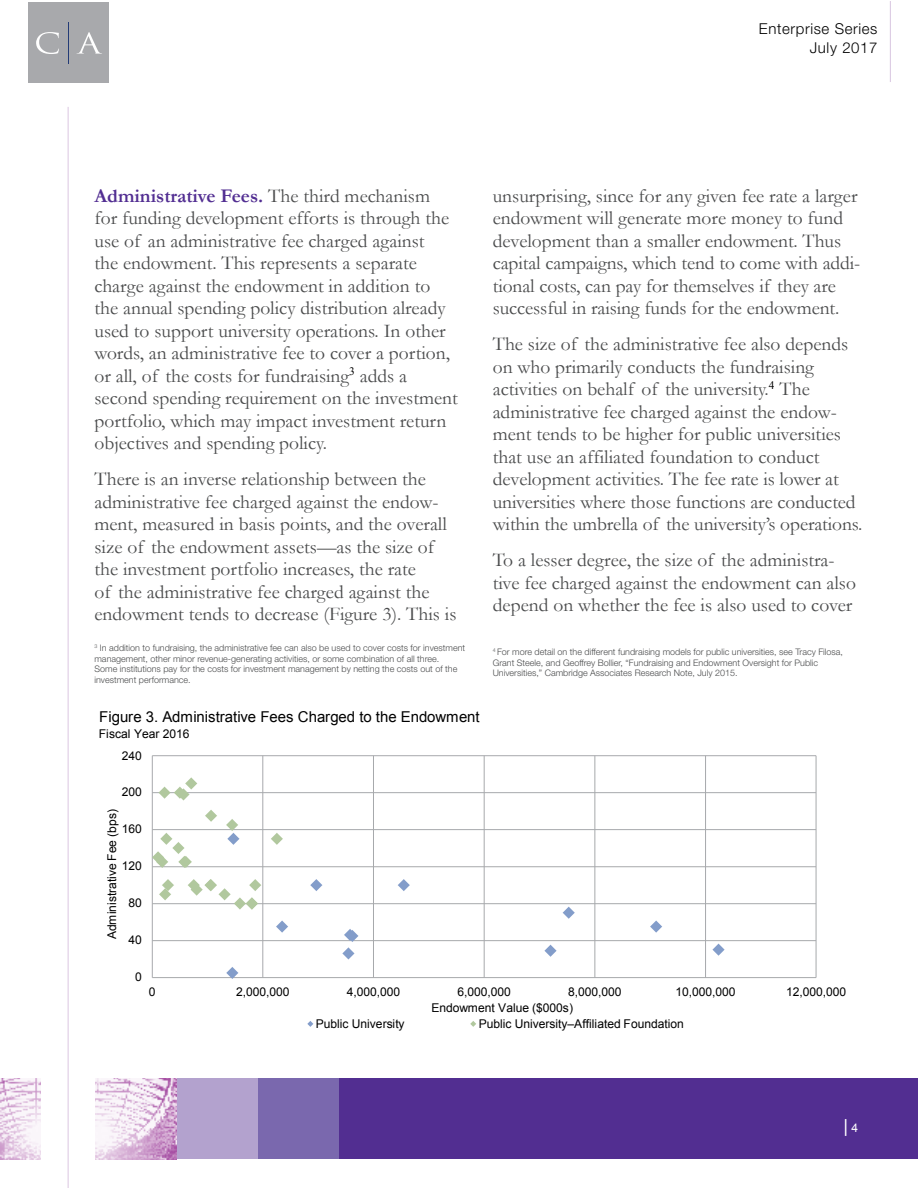
<style>
.page{position:relative;width:918px;height:1188px;background:#fff}
.page>*{position:absolute;margin:0;border:0;box-sizing:border-box;transform-origin:0 0}
.t1{font:19.5px/22.5px "Garamond";color:#4a4b4c}
.t2{font:18px "Arial";color:#fff}
.t3{font:15px "Arial";color:#000}
.t4{font:300 15px/19.5px "Helvetica Neue LT Std";letter-spacing:.04em;color:#000;text-align:right}
.t5{font:12.15px "Arial";letter-spacing:-.005em;color:#000}
.t6{font:300 9px/10.5px "Helvetica Neue LT Std";color:#4a4b4c}
.s1{font-weight:700;color:#522e92}
.s2{font-size:12px}
</style>
<div class="page">
<img style="left:0;top:1078px;width:41px;height:81px">
<img style="left:96px;top:1078px;width:80px;height:81px">
<div style="left:177px;top:1078px;width:81px;height:81px;background:#b3a2ce"></div>
<hr style="left:68px;top:107px;width:1px;height:1081px;background:#dfcce4">
<div style="left:28px;top:2px;width:81px;height:81px;background:#a8a9ac"></div>
<hr style="left:68px;top:22px;width:1px;height:42px;background:#233b76">
<svg style="left:36px;top:32px;width:66px;height:22px"></svg>
<div style="left:339px;top:1078px;width:579px;height:81px;background:#522e91"></div>
<div style="left:258px;top:1078px;width:81px;height:81px;background:#7a68ae"></div>
<hr style="left:890px;top:1px;width:1px;height:81px;background:#ddcce4">
<hr style="left:152px;top:977px;width:664px;height:1px;background:#a7a9ac">
<hr style="left:152px;top:940px;width:664px;height:1px;background:#a7a9ac">
<hr style="left:152px;top:903px;width:664px;height:1px;background:#a7a9ac">
<hr style="left:152px;top:866px;width:664px;height:1px;background:#a7a9ac">
<hr style="left:152px;top:829px;width:664px;height:1px;background:#a7a9ac">
<hr style="left:152px;top:792px;width:664px;height:1px;background:#a7a9ac">
<hr style="left:152px;top:755px;width:664px;height:1px;background:#a7a9ac">
<hr style="left:152px;top:756px;width:1px;height:222px;background:#a7a9ac">
<hr style="left:263px;top:756px;width:1px;height:222px;background:#a7a9ac">
<hr style="left:373px;top:756px;width:1px;height:222px;background:#a7a9ac">
<hr style="left:484px;top:756px;width:1px;height:222px;background:#a7a9ac">
<hr style="left:595px;top:756px;width:1px;height:222px;background:#a7a9ac">
<hr style="left:705px;top:756px;width:1px;height:222px;background:#a7a9ac">
<hr style="left:816px;top:756px;width:1px;height:222px;background:#a7a9ac">
<svg style="left:276px;top:920px;width:12px;height:13px"></svg>
<svg style="left:398px;top:879px;width:12px;height:12px"></svg>
<svg style="left:650px;top:920px;width:12px;height:13px"></svg>
<svg style="left:226px;top:967px;width:12px;height:12px"></svg>
<svg style="left:712px;top:944px;width:13px;height:12px"></svg>
<svg style="left:342px;top:929px;width:17px;height:31px"></svg>
<svg style="left:544px;top:945px;width:13px;height:12px"></svg>
<svg style="left:563px;top:907px;width:12px;height:12px"></svg>
<svg style="left:310px;top:879px;width:12px;height:12px"></svg>
<svg style="left:271px;top:833px;width:12px;height:12px"></svg>
<svg style="left:159px;top:879px;width:15px;height:21px"></svg>
<svg style="left:226px;top:819px;width:14px;height:26px"></svg>
<svg style="left:158px;top:777px;width:39px;height:24px"></svg>
<svg style="left:205px;top:810px;width:12px;height:12px"></svg>
<svg style="left:152px;top:833px;width:40px;height:35px"></svg>
<svg style="left:188px;top:879px;width:73px;height:31px"></svg>
<svg style="left:307px;top:1021px;width:6px;height:6px"></svg>
<svg style="left:470px;top:1021px;width:6px;height:6px"></svg>
<p class="t4" style="left:759px;top:18px;width:120px">Enterprise Series<br>July 2017</p>
<p class="t1" style="left:94px;top:184px;width:365px"><span class="s1">Administrative Fees.</span> The third mechanism<br>for funding development efforts is through the use of an administrative fee charged against<br>the endowment. This represents a separate charge against the endowment in addition to the annual spending policy distribution already used to support university operations. In other words, an administrative fee to cover a portion, or all, of the costs for fundraising<sup>3</sup> adds a second spending requirement on the investment portfolio, which may impact investment return objectives and spending policy.</p>
<p class="t1" style="left:94px;top:467px;width:363px">There is an inverse relationship between the administrative fee charged against the endow&shy;ment, measured in basis points, and the overall size of the endowment assets—as the size of the investment portfolio increases, the rate<br>of the administrative fee charged against the endowment tends to decrease (Figure 3). This is</p>
<p class="t6" style="left:94px;top:642px;width:372px"><sup>3</sup> In addition to fundraising, the administrative fee can also be used to cover costs for investment management, other minor revenue-generating activities, or some combination of all three.<br>Some institutions pay for the costs for investment management by netting the costs out of the investment performance.</p>
<p class="t3" style="left:99px;top:707px;width:382px">Figure 3. Administrative Fees Charged to the Endowment</p>
<p class="t5" style="left:99px;top:726px;width:92px">Fiscal Year 2016</p>
<p class="t5" style="left:122px;top:747px;width:22px">240</p>
<p class="t5" style="left:122px;top:784px;width:22px">200</p>
<p class="t5" style="left:104px;top:939px;width:132px;rotate:-90deg">Administrative Fee (bps)</p>
<p class="t5" style="left:122px;top:821px;width:22px">160</p>
<p class="t5" style="left:122px;top:858px;width:22px">120</p>
<p class="t5" style="left:129px;top:895px;width:15px">80</p>
<p class="t5" style="left:129px;top:932px;width:15px">40</p>
<p class="t5" style="left:135px;top:969px;width:8px">0</p>
<p class="t1" style="left:493px;top:184px;width:369px">unsurprising, since for any given fee rate a larger endowment will generate more money to fund development than a smaller endowment. Thus capital campaigns, which tend to come with addi&shy;tional costs, can pay for themselves if they are successful in raising funds for the endowment.</p>
<p class="t1" style="left:493px;top:332px;width:371px">The size of the administrative fee also depends on who primarily conducts the fundraising activities on behalf of the university.<sup>4</sup> The administrative fee charged against the endow&shy;ment tends to be higher for public universities that use an affiliated foundation to conduct development activities. The fee rate is lower at universities where those functions are conducted within the umbrella of the university’s operations.</p>
<p class="t1" style="left:493px;top:548px;width:365px">To a lesser degree, the size of the administra&shy;tive fee charged against the endowment can also depend on whether the fee is also used to cover</p>
<p class="t6" style="left:493px;top:646px;width:352px"><sup>4</sup> For more detail on the different fundraising models for public universities, see Tracy Filosa,<br>Grant Steele, and Geoffrey Bollier, “Fundraising and Endowment Oversight for Public<br>Universities,” Cambridge Associates Research Note, July 2015.</p>
<p class="t5" style="left:149px;top:983px;width:8px">0</p>
<p class="t5" style="left:236px;top:983px;width:55px">2,000,000</p>
<p class="t5" style="left:347px;top:983px;width:55px">4,000,000</p>
<p class="t5" style="left:457px;top:983px;width:55px">6,000,000</p>
<p class="t5" style="left:568px;top:983px;width:55px">8,000,000</p>
<p class="t5" style="left:675px;top:983px;width:62px">10,000,000</p>
<p class="t5" style="left:786px;top:983px;width:62px">12,000,000</p>
<p class="t5" style="left:431px;top:999px;width:143px">Endowment Value ($000s)</p>
<p class="t5" style="left:316px;top:1015px;width:90px">Public University</p>
<p class="t5" style="left:479px;top:1016px;width:207px">Public University–Affiliated Foundation</p>
<p class="t2" style="left:843px;top:1114px;width:16px">| <span class="s2">4</span></p>
</div>
